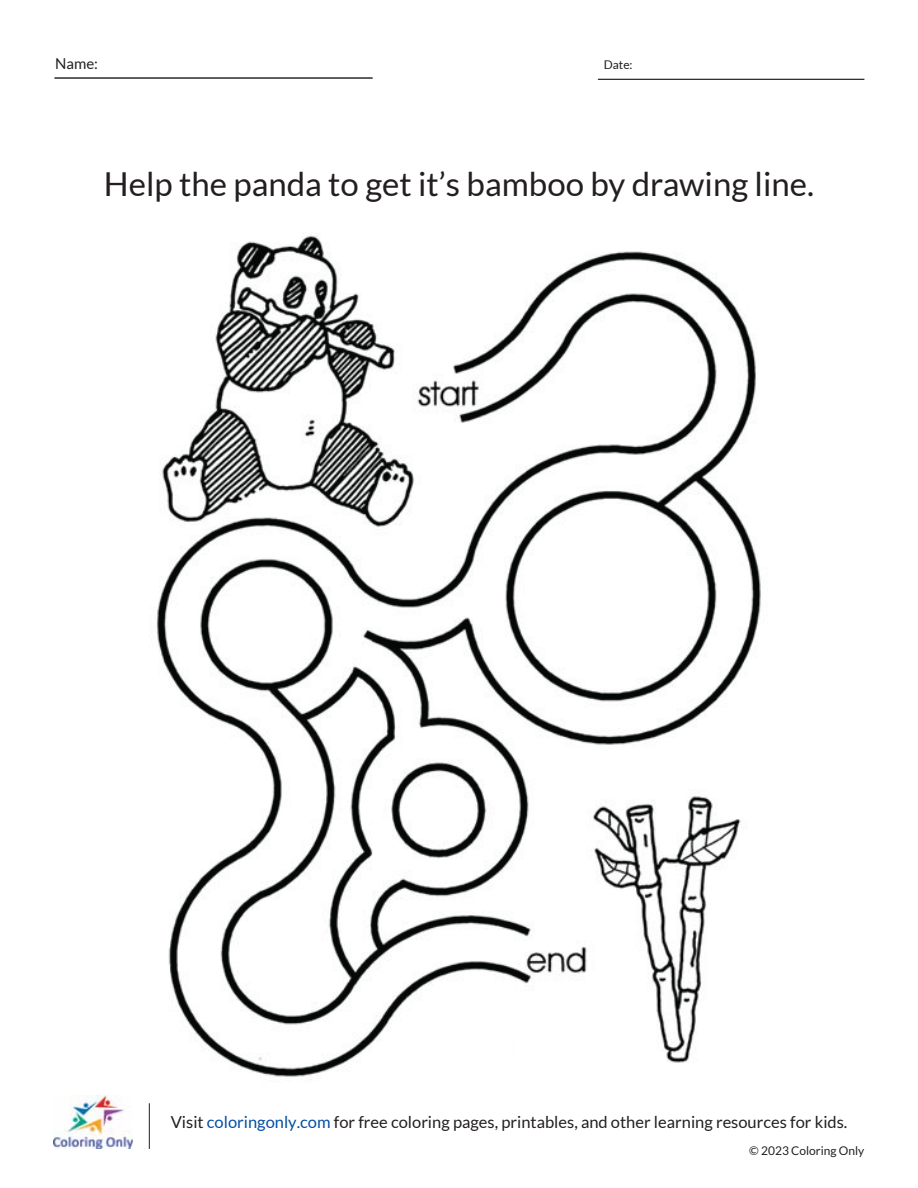
<style>
.page{position:relative;width:918px;height:1188px;background:#fff}
.page>*{position:absolute;margin:0;border:0;box-sizing:border-box;transform-origin:0 0}
.t1{font:33px "Lato";color:#231f20}
.t2{font:16.5px "Lato";color:#231f20}
.t3{font:15px "Lato";color:#231f20}
.t4{font:12px "Lato";color:#231f20}
.s1{color:#034ea2}
</style>
<div class="page">
<hr style="left:54px;top:77px;width:319px;height:2px;background:#000002">
<hr style="left:598px;top:79px;width:266px;height:1px;background:#000002">
<img style="left:156px;top:235px;width:605px;height:842px">
<img style="left:54px;top:1096px;width:78px;height:53px">
<hr style="left:149px;top:1103px;width:1px;height:46px;background:#231f20">
<p class="t3" style="left:55px;top:55px;width:44px">Name:</p>
<p class="t4" style="left:604px;top:58px;width:30px">Date:</p>
<h1 class="t1" style="left:104px;top:165px;width:712px">Help the panda to get it’s bamboo by drawing line.</h1>
<p class="t2" style="left:171px;top:1112px;width:678px">Visit <span class="s1">coloringonly.com</span> for free coloring pages, printables, and other learning resources for kids.</p>
<p class="t4" style="left:749px;top:1144px;width:117px">© 2023 Coloring Only</p>
</div>
